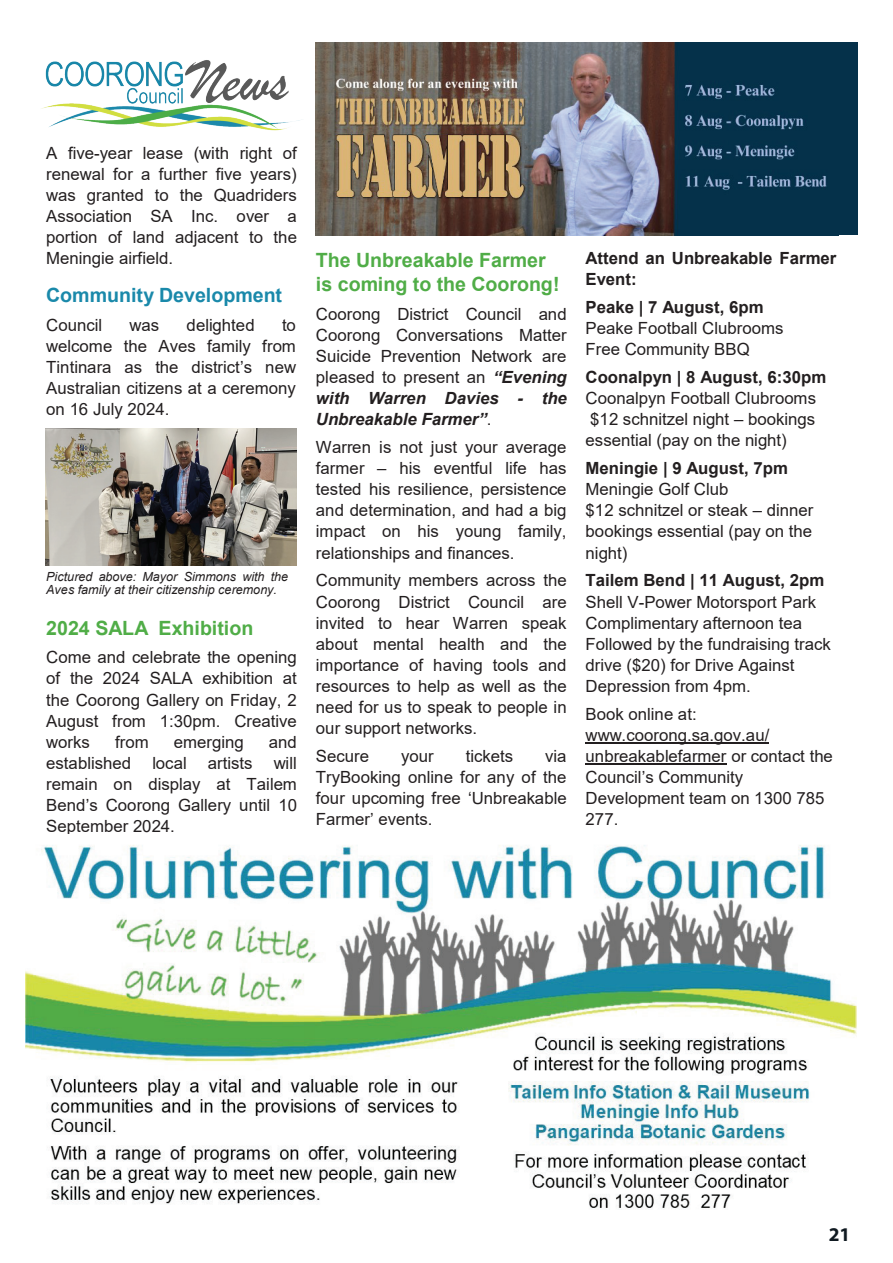
<style>
.page{position:relative;width:893px;height:1263px;background:#fff}
.page>*{position:absolute;margin:0;border:0;box-sizing:border-box;transform-origin:0 0}
.t1{font:700 19.65px/24.5px "Arial";color:#50ad47}
.t2{font:700 19.65px "Arial";color:#1a89aa}
.t3{font:700 19.5px "Myriad Pro";color:#101a21}
.t4{font:16.8px/21px "Arial";color:#231f20;text-align:justify}
.t5{font:700 16.8px/21.1px "Arial";color:#231f20}
.t6{font:italic 12.6px/13.8px "Arial";letter-spacing:.005em;color:#231f20}
.s1{font-weight:700;font-style:italic}
</style>
<div class="page">
<hr style="left:585px;top:742px;width:184px;height:1px;background:#231f20">
<hr style="left:585px;top:763px;width:141px;height:1px;background:#231f20">
<img style="left:41px;top:60px;width:259px;height:71px">
<img style="left:26px;top:845px;width:830px;height:364px">
<div style="left:838px;top:43px;width:20px;height:192px;background:#05314a"></div>
<img style="left:315px;top:43px;width:523px;height:192px">
<img style="left:45px;top:429px;width:252px;height:136px">
<p class="t4" style="left:46px;top:143px;width:252px">A five-year lease (with right of renewal for a further five years) was granted to the Quadriders Association SA Inc. over a portion of land adjacent to the Meningie airfield.</p>
<p class="t2" style="left:46px;top:281px;width:237px">Community Development</p>
<p class="t4" style="left:46px;top:314px;width:58px">Council</p>
<p class="t4" style="left:130px;top:314px;width:31px">was</p>
<p class="t4" style="left:187px;top:314px;width:70px">delighted</p>
<p class="t4" style="left:46px;top:314px;width:251px;text-indent:236px">to welcome the Aves family from Tintinara as the district’s new Australian citizens at a ceremony on 16 July 2024.</p>
<p class="t6" style="left:46px;top:569px;width:244px">Pictured above: Mayor Simmons with the<br>Aves family at their citizenship ceremony.</p>
<p class="t1" style="left:46px;top:616px;width:209px">2024 SALA Exhibition</p>
<p class="t4" style="left:46px;top:647px;width:252px">Come and celebrate the opening of the 2024 SALA exhibition at the Coorong Gallery on Friday, 2<br>August from 1:30pm. Creative works</p>
<p class="t4" style="left:115px;top:731px;width:35px">from</p>
<p class="t4" style="left:174px;top:731px;width:71px">emerging</p>
<p class="t4" style="left:269px;top:731px;width:30px">and</p>
<p class="t4" style="left:46px;top:752px;width:86px">established</p>
<p class="t4" style="left:152px;top:752px;width:36px">local</p>
<p class="t4" style="left:208px;top:752px;width:46px">artists</p>
<p class="t4" style="left:46px;top:752px;width:252px;text-indent:227px">will remain on display at Tailem Bend’s Coorong Gallery until 10<br>September 2024.</p>
<p class="t1" style="left:316px;top:248px;width:245px">The Unbreakable Farmer is coming to the Coorong!</p>
<p class="t4" style="left:316px;top:304px;width:252px">Coorong District Council and Coorong Conversations Matter Suicide Prevention Network are pleased to present an <span class="s1">“Evening with Warren Davies - the Unbreakable Farmer”</span>.</p>
<p class="t4" style="left:316px;top:437px;width:252px">Warren is not just your average farmer – his eventful life has tested his resilience, persistence and determination, and had a big impact on his young family, relationships and finances.</p>
<p class="t4" style="left:316px;top:570px;width:252px">Community members across the Coorong District Council are invited to hear Warren speak about mental health and the importance of having tools and resources to help as well as the need for us to speak to people in our support networks.</p>
<p class="t4" style="left:316px;top:745px;width:55px">Secure</p>
<p class="t4" style="left:401px;top:745px;width:34px">your</p>
<p class="t4" style="left:466px;top:745px;width:49px">tickets</p>
<p class="t4" style="left:316px;top:745px;width:252px;text-indent:229px">via TryBooking online for any of the four upcoming free ‘Unbreakable Farmer’ events.</p>
<p class="t5" style="left:586px;top:248px;width:252px">Attend an Unbreakable Farmer<br>Event:</p>
<p class="t5" style="left:586px;top:297px;width:180px">Peake | 7 August, 6pm</p>
<p class="t4" style="left:586px;top:318px;width:199px">Peake Football Clubrooms<br>Free Community BBQ</p>
<p class="t5" style="left:586px;top:367px;width:242px">Coonalpyn | 8 August, 6:30pm</p>
<p class="t4" style="left:586px;top:388px;width:232px">Coonalpyn Football Clubrooms $12 schnitzel night – bookings essential (pay on the night)</p>
<p class="t5" style="left:586px;top:458px;width:204px">Meningie | 9 August, 7pm</p>
<p class="t4" style="left:586px;top:479px;width:229px;text-align:left">Meningie Golf Club<br>$12 schnitzel or steak – dinner bookings essential (pay on the night)</p>
<p class="t5" style="left:586px;top:570px;width:240px">Tailem Bend | 11 August, 2pm</p>
<p class="t4" style="left:586px;top:591px;width:247px;text-align:left">Shell V-Power Motorsport Park<br>Complimentary afternoon tea<br>Followed by the fundraising track drive ($20) for Drive Against<br>Depression from 4pm.</p>
<p class="t4" style="left:586px;top:703px;width:249px;text-align:left">Book online at: www.coorong.sa.gov.au/ unbreakablefarmer or contact the<br>Council’s Community<br>Development team on 1300 785<br>277.</p>
<p class="t3" style="left:829px;top:1221px;width:23px">21</p>
</div>
